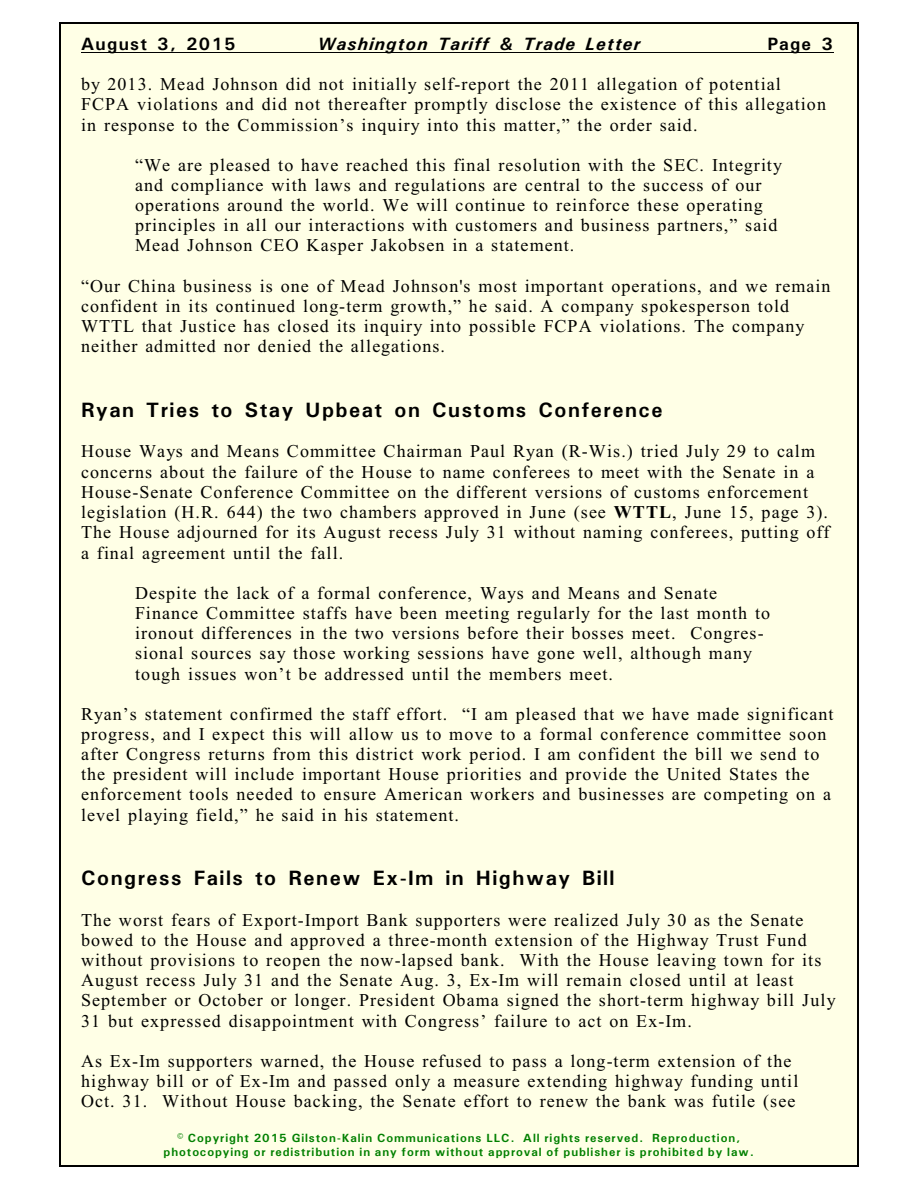
<style>
.page{position:relative;width:918px;height:1188px;background:#fff}
.page>*{position:absolute;margin:0;border:0;box-sizing:border-box;transform-origin:0 0}
.t1{font:700 21px "Univers";letter-spacing:.075em;color:#000}
.t2{font:18px/20.1px "Times New Roman";letter-spacing:.06em;color:#000}
.t3{font:italic 700 18px "Univers";letter-spacing:.065em;color:#000}
.t4{font:700 18px "Univers";letter-spacing:.075em;color:#000}
.t5{font:700 12px/13.6px "Univers";letter-spacing:.075em;color:#008000;text-align:center}
.s1{font-weight:700}
</style>
<div class="page">
<div style="left:59px;top:23px;width:800px;height:1143px;background:#ffffe6"></div>
<hr style="left:59px;top:23px;width:1px;height:1143px;background:#000">
<hr style="left:857px;top:23px;width:2px;height:1143px;background:#000">
<hr style="left:59px;top:23px;width:799px;height:1px;background:#000">
<hr style="left:59px;top:1165px;width:799px;height:1px;background:#000">
<hr style="left:81px;top:52px;width:753px;height:1px;background:#000">
<p class="t4" style="left:81px;top:38px;width:156px">August 3, 2015</p>
<p class="t3" style="left:318px;top:38px;width:324px">Washington Tariff &amp; Trade Letter</p>
<p class="t4" style="left:767px;top:38px;width:67px">Page 3</p>
<p class="t2" style="left:81px;top:76px;width:747px">by 2013. Mead Johnson did not initially self-report the 2011 allegation of potential<br>FCPA violations and did not thereafter promptly disclose the existence of this allegation in response to the Commission’s inquiry into this matter,” the order said.</p>
<p class="t2" style="left:135px;top:156px;width:649px">“We are pleased to have reached this final resolution with the SEC. Integrity and compliance with laws and regulations are central to the success of our operations around the world. We will continue to reinforce these operating principles in all our interactions with customers and business partners,” said Mead Johnson CEO Kasper Jakobsen in a statement.</p>
<p class="t2" style="left:81px;top:277px;width:751px">“Our China business is one of Mead Johnson's most important operations, and we remain confident in its continued long-term growth,” he said. A company spokesperson told WTTL that Justice has closed its inquiry into possible FCPA violations. The company neither admitted nor denied the allegations.</p>
<p class="t1" style="left:81px;top:402px;width:583px">Ryan Tries to Stay Upbeat on Customs Conference</p>
<p class="t2" style="left:81px;top:443px;width:750px">House Ways and Means Committee Chairman Paul Ryan (R-Wis.) tried July 29 to calm concerns about the failure of the House to name conferees to meet with the Senate in a House-Senate Conference Committee on the different versions of customs enforcement legislation (H.R. 644) the two chambers approved in June (see <span class="s1">WTTL</span>, June 15, page 3).<br>The House adjourned for its August recess July 31 without naming conferees, putting off a final agreement until the fall.</p>
<p class="t2" style="left:135px;top:585px;width:637px">Despite the lack of a formal conference, Ways and Means and Senate Finance Committee staffs have been meeting regularly for the last month to ironout differences in the two versions before their bosses meet. Congres&shy;sional sources say those working sessions have gone well, although many tough issues won’t be addressed until the members meet.</p>
<p class="t2" style="left:81px;top:705px;width:754px">Ryan’s statement confirmed the staff effort. “I am pleased that we have made significant progress, and I expect this will allow us to move to a formal conference committee soon after Congress returns from this district work period. I am confident the bill we send to the president will include important House priorities and provide the United States the enforcement tools needed to ensure American workers and businesses are competing on a level playing field,” he said in his statement.</p>
<p class="t1" style="left:81px;top:870px;width:535px">Congress Fails to Renew Ex-Im in Highway Bill</p>
<p class="t2" style="left:81px;top:911px;width:756px">The worst fears of Export-Import Bank supporters were realized July 30 as the Senate bowed to the House and approved a three-month extension of the Highway Trust Fund without provisions to reopen the now-lapsed bank. With the House leaving town for its August recess July 31 and the Senate Aug. 3, Ex-Im will remain closed until at least September or October or longer. President Obama signed the short-term highway bill July 31 but expressed disappointment with Congress’ failure to act on Ex-Im.</p>
<p class="t2" style="left:81px;top:1053px;width:719px">As Ex-Im supporters warned, the House refused to pass a long-term extension of the highway bill or of Ex-Im and passed only a measure extending highway funding until<br>Oct. 31. Without House backing, the Senate effort to renew the bank was futile (see</p>
<p class="t5" style="left:164px;top:1133px;width:592px">© Copyright 2015 Gilston-Kalin Communications LLC. All rights reserved. Reproduction, photocopying or redistribution in any form without approval of publisher is prohibited by law.</p>
</div>
